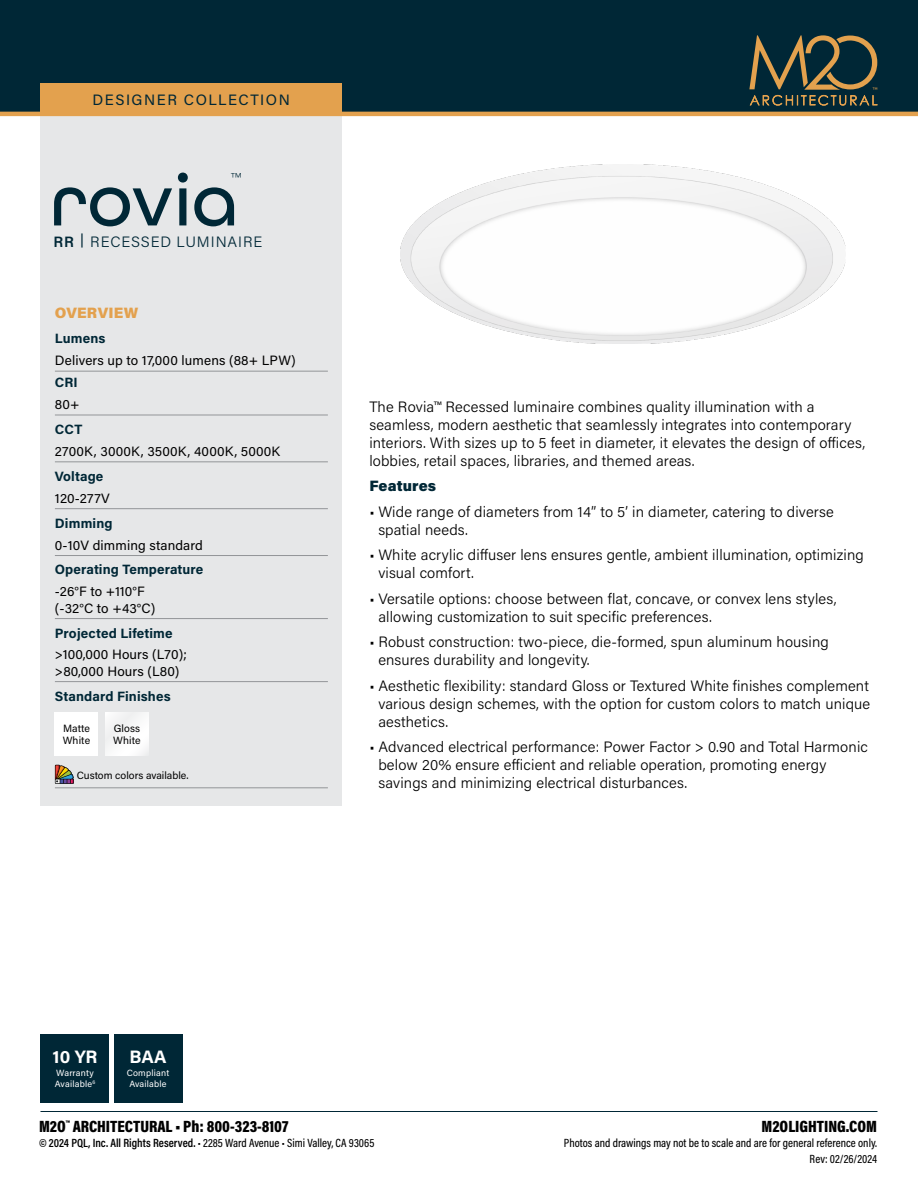
<style>
.page{position:relative;width:918px;height:1188px;background:#fff}
.page>*{position:absolute;margin:0;border:0;box-sizing:border-box;transform-origin:0 0}
.t1{font:500 75px "All Round Gothic";letter-spacing:.01em;color:#002736}
.t2{font:700 18px "Acumin Pro";color:#fff}
.t3{font:900 16.5px "Acumin Pro Cond";color:#000}
.t4{font:300 15px/18px "Acumin Pro";letter-spacing:.01em;color:#000}
.t5{font:300 15px "Acumin Pro";letter-spacing:.06em;color:#002736}
.t6{font:15px "Acumin Pro";letter-spacing:.1em;color:#002736}
.t7{font:900 15px "Acumin Pro";letter-spacing:.01em;color:#002736}
.t8{font:900 15px "Acumin Pro";letter-spacing:.015em;color:#e3a14e}
.t9{font:13.5px/16.2px "Acumin Pro";letter-spacing:.01em;color:#000}
.t10{font:700 13.5px "Acumin Pro";letter-spacing:.01em;color:#002736}
.t11{font:12.3px "All Round Gothic";color:#002736}
.t12{font:500 12px/16.5px "Acumin Pro Cond";color:#000;text-align:right}
.t13{font:10.5px/12.6px "Acumin Pro";color:#000}
.t14{font:9px/10.8px "Acumin Pro";letter-spacing:.025em;color:#fff}
.s1{font-weight:600}
.s2{font-weight:500;font-size:13.5px}
</style>
<div class="page">
<div style="left:40px;top:1034px;width:70px;height:69px;background:#002736"></div>
<div style="left:114px;top:1034px;width:69px;height:69px;background:#002736"></div>
<img style="left:401px;top:164px;width:444px;height:179px">
<div style="left:40px;top:112px;width:302px;height:694px;background:#e6e7e8"></div>
<hr style="left:55px;top:371px;width:273px;height:1px;background:#939598">
<hr style="left:55px;top:415px;width:273px;height:1px;background:#939598">
<hr style="left:55px;top:462px;width:273px;height:1px;background:#939598">
<hr style="left:55px;top:618px;width:273px;height:1px;background:#939598">
<hr style="left:55px;top:508px;width:273px;height:1px;background:#939598">
<hr style="left:55px;top:788px;width:273px;height:1px;background:#939598">
<hr style="left:55px;top:555px;width:273px;height:1px;background:#939598">
<hr style="left:55px;top:681px;width:273px;height:1px;background:#939598">
<div style="left:55px;top:713px;width:43px;height:43px;background:#fff"></div>
<div style="left:105px;top:713px;width:44px;height:43px;background:#f8f8f8"></div>
<svg style="left:55px;top:765px;width:19px;height:18px"></svg>
<hr style="left:40px;top:1111px;width:838px;height:1px;background:#002736">
<div style="left:0;top:0;width:918px;height:114px;background:#002736"></div>
<hr style="left:0;top:112px;width:918px;height:4px;background:#e3a14e">
<svg style="left:749px;top:35px;width:129px;height:71px"></svg>
<div style="left:40px;top:83px;width:302px;height:33px;background:#e3a14e"></div>
<p class="t6" style="left:93px;top:90px;width:199px">DESIGNER COLLECTION</p>
<h1 class="t1" style="left:50px;top:156px;width:189px">rovia</h1>
<p class="t11" style="left:231px;top:170px;width:12px">™</p>
<p class="t5" style="left:53px;top:231px;width:210px"><span class="s1">RR</span> <span class="s2">|</span> RECESSED LUMINAIRE</p>
<p class="t8" style="left:55px;top:302px;width:85px">OVERVIEW</p>
<p class="t10" style="left:55px;top:329px;width:52px">Lumens</p>
<p class="t9" style="left:55px;top:352px;width:242px">Delivers up to 17,000 lumens (88+ LPW)</p>
<p class="t10" style="left:55px;top:373px;width:24px">CRI</p>
<p class="t9" style="left:55px;top:396px;width:26px">80+</p>
<p class="t10" style="left:55px;top:420px;width:29px">CCT</p>
<p class="t9" style="left:55px;top:442px;width:227px">2700K, 3000K, 3500K, 4000K, 5000K</p>
<p class="t10" style="left:55px;top:467px;width:50px">Voltage</p>
<p class="t9" style="left:55px;top:489px;width:56px">120-277V</p>
<p class="t10" style="left:55px;top:513px;width:59px">Dimming</p>
<p class="t9" style="left:55px;top:536px;width:150px">0-10V dimming standard</p>
<p class="t10" style="left:55px;top:560px;width:150px">Operating Temperature</p>
<p class="t9" style="left:55px;top:583px;width:102px">-26°F to +110°F (-32°C to +43°C)</p>
<p class="t10" style="left:55px;top:623px;width:119px">Projected Lifetime</p>
<p class="t9" style="left:55px;top:646px;width:133px">&gt;100,000 Hours (L70); &gt;80,000 Hours (L80)</p>
<p class="t10" style="left:55px;top:686px;width:117px">Standard Finishes</p>
<p class="t13" style="left:63px;top:721px;width:29px">Matte<br>White</p>
<p class="t13" style="left:113px;top:721px;width:29px">Gloss<br>White</p>
<p class="t13" style="left:77px;top:768px;width:113px">Custom colors available.</p>
<p class="t4" style="left:369px;top:397px;width:497px">The Rovia™ Recessed luminaire combines quality illumination with a seamless, modern aesthetic that seamlessly integrates into contemporary interiors. With sizes up to 5 feet in diameter, it elevates the design of offices, lobbies, retail spaces, libraries, and themed areas.</p>
<p class="t7" style="left:369px;top:475px;width:68px">Features</p>
<p class="t4" style="left:378px;top:502px;width:457px;text-indent:-9px">• Wide range of diameters from 14” to 5’ in diameter, catering to diverse spatial needs.</p>
<p class="t4" style="left:378px;top:545px;width:487px;text-indent:-9px">• White acrylic diffuser lens ensures gentle, ambient illumination, optimizing visual comfort.</p>
<p class="t4" style="left:378px;top:589px;width:460px;text-indent:-9px">• Versatile options: choose between flat, concave, or convex lens styles, allowing customization to suit specific preferences.</p>
<p class="t4" style="left:378px;top:632px;width:452px;text-indent:-9px">• Robust construction: two-piece, die-formed, spun aluminum housing ensures durability and longevity.</p>
<p class="t4" style="left:378px;top:676px;width:493px;text-align:justify;text-indent:-9px">• Aesthetic flexibility: standard Gloss or Textured White finishes complement various design schemes, with the option for custom colors to match unique aesthetics.</p>
<p class="t4" style="left:378px;top:737px;width:491px;text-indent:-9px">• Advanced electrical performance: Power Factor &gt; 0.90 and Total Harmonic below 20% ensure efficient and reliable operation, promoting energy savings and minimizing electrical disturbances.</p>
<p class="t2" style="left:53px;top:1044px;width:46px">10 YR</p>
<p class="t14" style="left:55px;top:1067px;width:42px">Warranty<br>Available<sup>6</sup></p>
<p class="t2" style="left:129px;top:1044px;width:39px">BAA</p>
<p class="t14" style="left:127px;top:1067px;width:44px">Compliant<br>Available</p>
<p class="t3" style="left:39px;top:1115px;width:251px">M2O<sup>™</sup> ARCHITECTURAL • Ph: 800-323-8107</p>
<p class="t12" style="left:39px;top:1134px;width:337px"><span class="s1">© 2024 PQL, Inc. All Rights Reserved.</span> • 2285 Ward Avenue • Simi Valley, CA 93065</p>
<p class="t3" style="left:762px;top:1115px;width:117px">M2OLIGHTING.COM</p>
<p class="t12" style="left:564px;top:1134px;width:315px">Photos and drawings may not be to scale and are for general reference only.<br>Rev: 02/26/2024</p>
</div>
